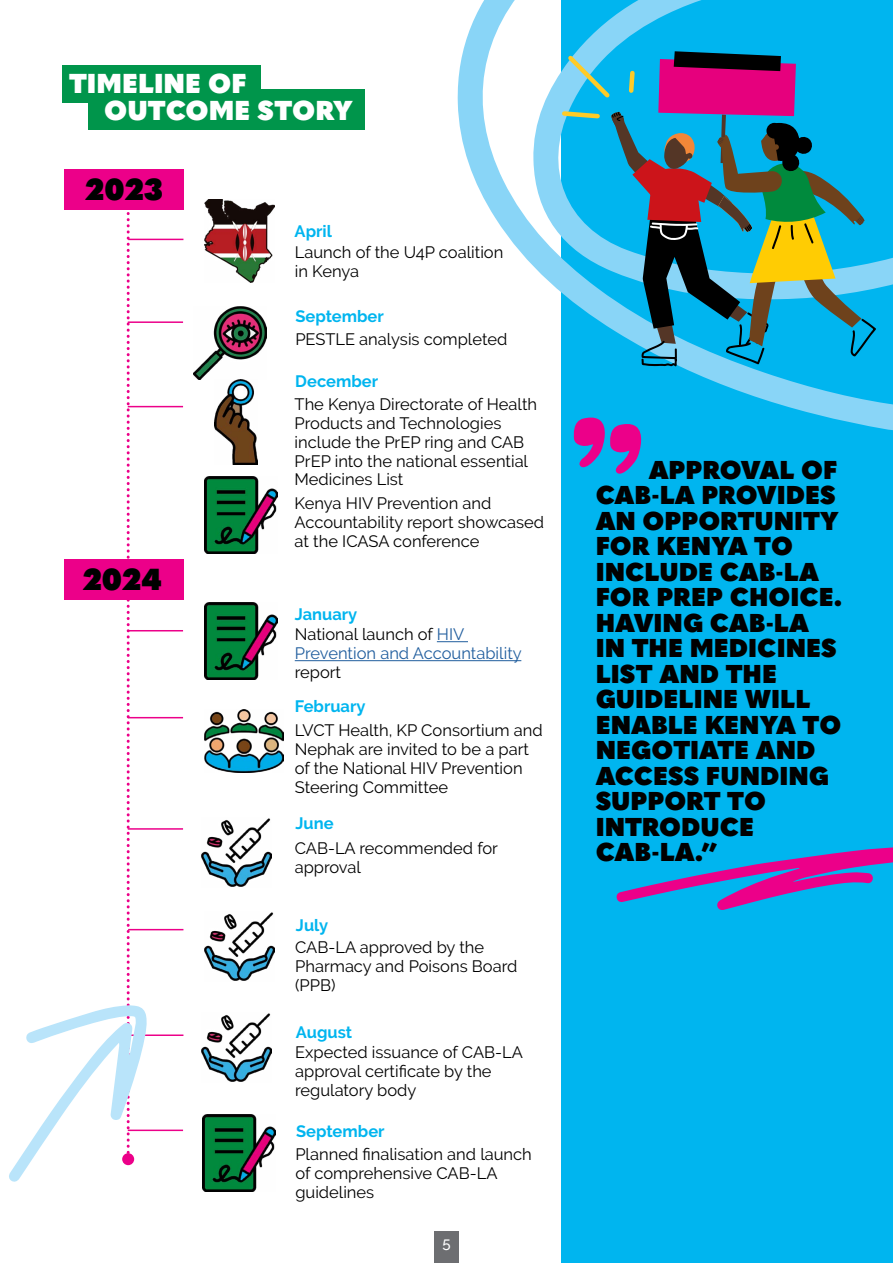
<style>
.page{position:relative;width:893px;height:1263px;background:#fff}
.page>*{position:absolute;margin:0;border:0;box-sizing:border-box;transform-origin:0 0}
.t1{font:800 30px "Quasimoda";color:#000}
.t2{font:800 27px/27px "Quasimoda";color:#fff}
.t3{font:800 25.5px/25.5px "Quasimoda";color:#000}
.t4{font:16.5px/18.9px "Raleway";color:#000}
.t5{font:700 16.5px "Raleway";color:#00b5ef}
.t6{font:16.5px/19.5px "Raleway";color:#215e9e}
.t7{font:500 15px "Raleway";color:#fff}
.s1{font-weight:700;color:#00b5ef}
.s2{color:#000}
</style>
<div class="page">
<div style="left:435px;top:1231px;width:24px;height:32px;background:#6d6e71"></div>
<div style="left:562px;top:0;width:331px;height:1263px;background:#00b5ef"></div>
<svg style="left:457px;top:0;width:436px;height:438px"></svg>
<hr style="left:128px;top:239px;width:55px;height:1px;background:#ec0089">
<hr style="left:128px;top:630px;width:55px;height:1px;background:#ec0089">
<hr style="left:128px;top:717px;width:55px;height:1px;background:#ec0089">
<hr style="left:128px;top:1129px;width:55px;height:2px;background:#ec0089">
<hr style="left:128px;top:828px;width:55px;height:2px;background:#ec0089">
<hr style="left:128px;top:929px;width:55px;height:1px;background:#ec0089">
<hr style="left:128px;top:1034px;width:55px;height:2px;background:#ec0089">
<div style="left:64px;top:169px;width:119px;height:41px;background:#ec0089"></div>
<div style="left:64px;top:559px;width:119px;height:40px;background:#ec0089"></div>
<hr style="left:437px;top:641px;width:31px;height:1px;background:#215e9e">
<hr style="left:295px;top:660px;width:226px;height:1px;background:#215e9e">
<img style="left:205px;top:709px;width:78px;height:64px">
<img style="left:204px;top:200px;width:70px;height:82px">
<img style="left:203px;top:1115px;width:73px;height:77px">
<img style="left:205px;top:602px;width:72px;height:77px">
<img style="left:205px;top:476px;width:72px;height:77px">
<img style="left:201px;top:818px;width:70px;height:69px">
<img style="left:204px;top:912px;width:70px;height:69px">
<img style="left:201px;top:1013px;width:70px;height:69px">
<hr style="left:128px;top:321px;width:55px;height:2px;background:#ec0089">
<hr style="left:128px;top:406px;width:55px;height:1px;background:#ec0089">
<img style="left:193px;top:307px;width:74px;height:73px">
<svg style="left:616px;top:847px;width:277px;height:63px"></svg>
<svg style="left:559px;top:51px;width:317px;height:315px"></svg>
<svg style="left:9px;top:212px;width:138px;height:970px"></svg>
<img style="left:215px;top:380px;width:43px;height:85px">
<svg style="left:572px;top:416px;width:72px;height:58px"></svg>
<div style="left:88px;top:89px;width:276px;height:41px;background:#00954b"></div>
<div style="left:62px;top:65px;width:199px;height:38px;background:#00954b"></div>
<h2 class="t2" style="left:104px;top:69px;width:250px;text-indent:-35px">TIMELINE OF<br>OUTCOME STORY</h2>
<h1 class="t1" style="left:86px;top:166px;width:79px">2023</h1>
<h1 class="t1" style="left:83px;top:555px;width:80px">2024</h1>
<p class="t5" style="left:295px;top:222px;width:39px">April</p>
<p class="t4" style="left:295px;top:243px;width:210px">Launch of the U4P coalition in Kenya</p>
<p class="t5" style="left:295px;top:307px;width:90px">September</p>
<p class="t4" style="left:295px;top:330px;width:213px">PESTLE analysis completed</p>
<p class="t5" style="left:295px;top:371px;width:84px">December</p>
<p class="t4" style="left:295px;top:394px;width:244px">The Kenya Directorate of Health<br>Products and Technologies include the PrEP ring and CAB<br>PrEP into the national essential<br>Medicines List</p>
<p class="t4" style="left:295px;top:493px;width:251px">Kenya HIV Prevention and<br>Accountability report showcased at the ICASA conference</p>
<p class="t6" style="left:295px;top:605px;width:229px"><span class="s1">January<br></span><span class="s2">National launch of</span> HIV<br>Prevention and Accountability</p>
<p class="t4" style="left:295px;top:663px;width:48px">report</p>
<p class="t5" style="left:295px;top:697px;width:72px">February</p>
<p class="t4" style="left:295px;top:721px;width:250px">LVCT Health, KP Consortium and<br>Nephak are invited to be a part of the National HIV Prevention<br>Steering Committee</p>
<p class="t5" style="left:296px;top:814px;width:40px">June</p>
<p class="t4" style="left:295px;top:838px;width:205px">CAB-LA recommended for approval</p>
<p class="t5" style="left:296px;top:916px;width:34px">July</p>
<p class="t4" style="left:295px;top:937px;width:224px">CAB-LA approved by the<br>Pharmacy and Poisons Board (PPB)</p>
<p class="t5" style="left:296px;top:1023px;width:58px">August</p>
<p class="t4" style="left:295px;top:1043px;width:229px">Expected issuance of CAB-LA approval certificate by the regulatory body</p>
<p class="t5" style="left:296px;top:1122px;width:90px">September</p>
<p class="t4" style="left:295px;top:1145px;width:238px">Planned finalisation and launch of comprehensive CAB-LA guidelines</p>
<p class="t7" style="left:442px;top:1234px;width:10px">5</p>
<h3 class="t3" style="left:596px;top:455px;width:248px;text-indent:53px">APPROVAL OF<br>CAB-LA PROVIDES<br>AN OPPORTUNITY<br>FOR KENYA TO<br>INCLUDE CAB-LA<br>FOR PREP CHOICE.<br>HAVING CAB-LA<br>IN THE MEDICINES<br>LIST AND THE<br>GUIDELINE WILL<br>ENABLE KENYA TO<br>NEGOTIATE AND<br>ACCESS FUNDING<br>SUPPORT TO<br>INTRODUCE<br>CAB-LA.”</h3>
</div>
